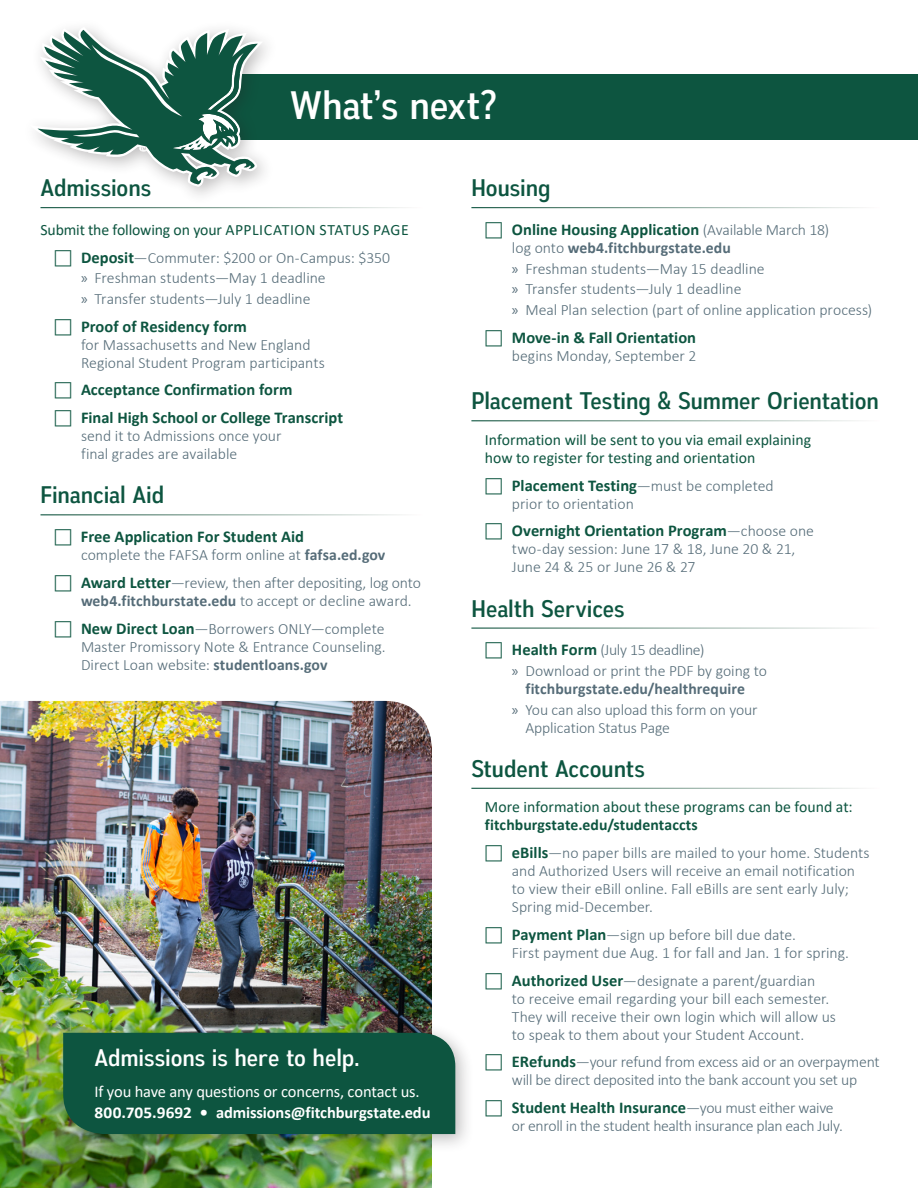
<style>
.page{position:relative;width:918px;height:1188px;background:#fff}
.page>*{position:absolute;margin:0;border:0;box-sizing:border-box;transform-origin:0 0}
.t1{font:39.6px "Autoradiographic Rg";color:#fff;scale:1.1 1}
.head{font:24px "Autoradiographic Rg";letter-spacing:-.005em;color:#0d5540;scale:1.1 1}
.head-2{font:24px "Autoradiographic Rg";letter-spacing:-.005em;color:#fff;scale:1.1 1}
.t2{font:700 16.5px "Calibri";color:#0d5540}
.t3{font:16.5px/21px "Calibri";letter-spacing:-.01em;color:#fff}
.t4{font:300 15.75px/18px "Calibri";letter-spacing:-.005em;color:#556c78}
.t5{font:15.75px/18px "Calibri";color:#0d5540}
.t6{font:700 15.75px/18px "Calibri";letter-spacing:.005em;color:#556c78;text-align:center}
.t7{font:300 15.75px "Calibri";letter-spacing:-.025em;color:#556c78}
.s1{font-family:"Universal Newswith Comm Pi";font-weight:400;font-size:18px;color:#0d5540}
.s2{font-weight:700;font-size:16.5px;color:#0d5540}
.s3{font-family:"Myriad Pro";font-weight:400}
.s4{font-family:"Universal Newswith Comm Pi";font-weight:400;font-size:18px}
.s5{font-weight:700}
.s6{font-weight:300;font-size:15.75px;color:#556c78}
.s7{font-weight:300}
</style>
<div class="page">
<div style="left:193px;top:74px;width:725px;height:65px;background:#0d5540"></div>
<div style="left:21px;top:17px;width:259px;height:188px;background:#231f20;opacity:.3"></div>
<svg style="left:29px;top:27px;width:234px;height:160px"></svg>
<img style="left:0;top:701px;width:432px;height:487px">
<div style="left:52px;top:1021px;width:423px;height:132px;background:#231f20;opacity:.3"></div>
<div style="left:63px;top:1033px;width:392px;height:101px;background:#0d5540"></div>
<p class="t1" style="left:290px;top:82px;width:190px">What’s next?</p>
<p class="head" style="left:40px;top:174px;width:102px">Admissions</p>
<p class="t5" style="left:40px;top:220px;width:370px">Submit the following on your APPLICATION STATUS PAGE</p>
<p class="t4" style="left:54px;top:248px;width:338px"><span class="s1">h</span> <span class="s2">Deposit</span>—Commuter: $200 or On-Campus: $350</p>
<p class="t4" style="left:81px;top:269px;width:246px"><span class="s3">»</span> Freshman students—May 1 deadline</p>
<p class="t4" style="left:81px;top:290px;width:231px"><span class="s3">»</span> Transfer students—July 1 deadline</p>
<p class="t2" style="left:54px;top:315px;width:194px"><span class="s4">h</span> Proof of Residency form</p>
<p class="t4" style="left:81px;top:335px;width:245px">for Massachusetts and New England<br>Regional Student Program participants</p>
<p class="t2" style="left:54px;top:378px;width:240px"><span class="s4">h</span> Acceptance Confirmation form</p>
<p class="t2" style="left:54px;top:406px;width:291px"><span class="s4">h</span> Final High School or College Transcript</p>
<p class="t4" style="left:81px;top:427px;width:202px">send it to Admissions once your final grades are available</p>
<p class="head" style="left:40px;top:481px;width:114px">Financial Aid</p>
<p class="t2" style="left:54px;top:525px;width:252px"><span class="s4">h</span> Free Application For Student Aid</p>
<p class="t4" style="left:81px;top:546px;width:306px">complete the FAFSA form online at <span class="s5">fafsa.ed.gov</span></p>
<p class="t4" style="left:81px;top:573px;width:341px;text-indent:-27px"><span class="s1">h</span> <span class="s2">Award Letter</span>—review, then after depositing, log onto <span class="s5">web4.fitchburstate.edu</span> to accept or decline award.</p>
<p class="t4" style="left:81px;top:619px;width:306px;text-align:justify;text-indent:-27px"><span class="s1">h</span> <span class="s2">New Direct Loan</span>—Borrowers ONLY—complete Master Promissory Note &amp; Entrance Counseling.<br>Direct Loan website: <span class="s5">studentloans.gov</span></p>
<p class="head-2" style="left:95px;top:1044px;width:243px">Admissions is here to help.</p>
<p class="t3" style="left:95px;top:1080px;width:337px">If you have any questions or concerns, contact us.<br><span class="s5">800.705.9692 • admissions@fitchburgstate.edu</span></p>
<p class="head" style="left:471px;top:174px;width:74px">Housing</p>
<p class="t2" style="left:485px;top:218px;width:346px"><span class="s4">h</span> Online Housing Application <span class="s6">(Available March 18)</span></p>
<p class="t6" style="left:512px;top:238px;width:220px"><span class="s7">log onto</span> web4.fitchburgstate.edu</p>
<p class="t4" style="left:512px;top:259px;width:254px"><span class="s3">»</span> Freshman students—May 15 deadline</p>
<p class="t4" style="left:512px;top:280px;width:231px"><span class="s3">»</span> Transfer students—July 1 deadline</p>
<p class="t4" style="left:512px;top:301px;width:362px"><span class="s3">»</span> Meal Plan selection (part of online application process)</p>
<p class="t2" style="left:485px;top:326px;width:213px"><span class="s4">h</span> Move-in &amp; Fall Orientation</p>
<p class="t4" style="left:512px;top:346px;width:186px">begins Monday, September 2</p>
<p class="head" style="left:471px;top:387px;width:372px">Placement Testing &amp; Summer Orientation</p>
<p class="t5" style="left:485px;top:430px;width:328px">Information will be sent to you via email explaining how to register for testing and orientation</p>
<p class="t2" style="left:485px;top:474px;width:290px"><span class="s4">h</span> Placement Testing<span class="s6">—must be completed</span></p>
<p class="t4" style="left:512px;top:494px;width:123px">prior to orientation</p>
<p class="t2" style="left:485px;top:519px;width:331px"><span class="s4">h</span> Overnight Orientation Program<span class="s6">—choose one</span></p>
<p class="t4" style="left:512px;top:540px;width:285px">two-day session: June 17 &amp; 18, June 20 &amp; 21,<br>June 24 &amp; 25 or June 26 &amp; 27</p>
<p class="head" style="left:471px;top:594px;width:141px">Health Services</p>
<p class="t7" style="left:485px;top:640px;width:221px"><span class="s1">h</span> <span class="s2">Health Form</span> (July 15 deadline)</p>
<p class="t6" style="left:512px;top:662px;width:257px"><span class="s3">»</span> <span class="s7">Download or print the PDF by going to </span>fitchburgstate.edu/healthrequire</p>
<p class="t4" style="left:525px;top:700px;width:234px;text-indent:-14px"><span class="s3">»</span> You can also upload this form on your<br>Application Status Page</p>
<p class="head" style="left:471px;top:755px;width:159px">Student Accounts</p>
<p class="t5" style="left:485px;top:798px;width:369px">More information about these programs can be found at: <span class="s5">fitchburgstate.edu/studentaccts</span></p>
<p class="t4" style="left:512px;top:844px;width:359px;text-indent:-27px"><span class="s1">h</span> <span class="s2">eBills</span>—no paper bills are mailed to your home. Students and Authorized Users will receive an email notification to view their eBill online. Fall eBills are sent early July; Spring mid-December.</p>
<p class="t4" style="left:512px;top:926px;width:339px;text-indent:-27px"><span class="s1">h</span> <span class="s2">Payment Plan</span>—sign up before bill due date.<br>First payment due Aug. 1 for fall and Jan. 1 for spring.</p>
<p class="t4" style="left:512px;top:971px;width:326px;text-indent:-27px"><span class="s1">h</span> <span class="s2">Authorized User</span>—designate a parent/guardian<br>to receive email regarding your bill each semester.<br>They will receive their own login which will allow us to speak to them about your Student Account.</p>
<p class="t4" style="left:485px;top:1053px;width:396px;text-align:center"><span class="s1">h</span> <span class="s2">ERefunds</span>—your refund from excess aid or an overpayment will be direct deposited into the bank account you set up</p>
<p class="t2" style="left:485px;top:1096px;width:350px"><span class="s4">h</span> Student Health Insurance<span class="s6">—you must either waive</span></p>
<p class="t7" style="left:512px;top:1116px;width:333px">or enroll in the student health insurance plan each July.</p>
</div>
